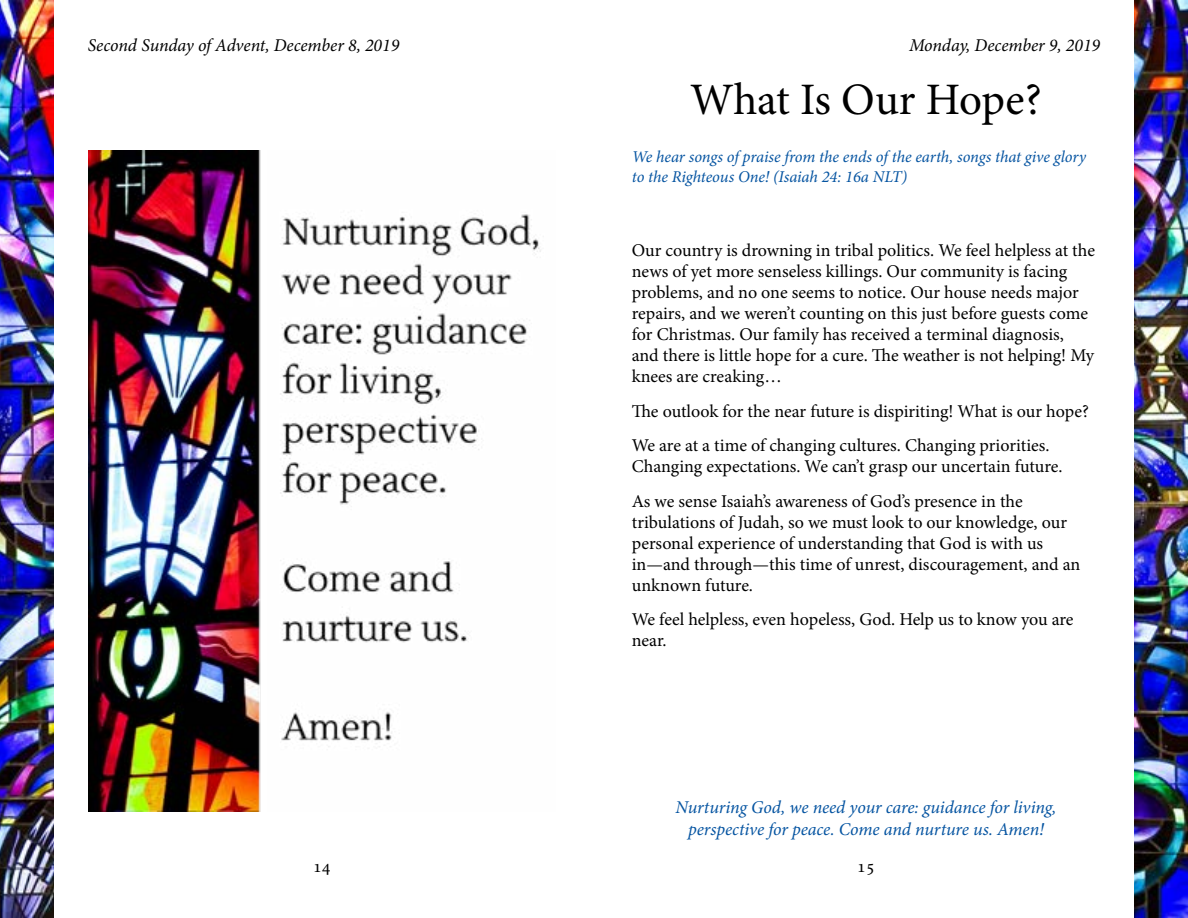
<style>
.page{position:relative;width:1188px;height:918px;background:#fff}
.page>*{position:absolute;margin:0;border:0;box-sizing:border-box;transform-origin:0 0}
.t1{font:45px "Minion Pro";letter-spacing:-.01em;color:#000}
.t2{font:18px/21px "Minion Pro";letter-spacing:-.005em;color:#000}
.t3{font:italic 18px/21.6px "Minion Pro";letter-spacing:-.005em;color:#0554a1;text-align:center}
.t4{font:italic 18px "Minion Pro";letter-spacing:-.005em;color:#000}
.t5{font:italic 16.5px/19.8px "Minion Pro";letter-spacing:-.005em;color:#0554a1}
</style>
<div class="page">
<img style="left:0;top:0;width:54px;height:918px">
<img style="left:1134px;top:0;width:54px;height:918px">
<img style="left:88px;top:150px;width:453px;height:661px">
<p class="t4" style="left:88px;top:33px;width:313px">Second Sunday of Advent, December 8, 2019</p>
<p class="t4" style="left:909px;top:33px;width:193px">Monday, December 9, 2019</p>
<h1 class="t1" style="left:690px;top:69px;width:353px">What Is Our Hope?</h1>
<p class="t5" style="left:632px;top:147px;width:456px">We hear songs of praise from the ends of the earth, songs that give glory to the Righteous One! (Isaiah 24: 16a NLT)</p>
<p class="t2" style="left:632px;top:240px;width:465px">Our country is drowning in tribal politics. We feel helpless at the news of yet more senseless killings. Our community is facing problems, and no one seems to notice. Our house needs major repairs, and we weren’t counting on this just before guests come for Christmas. Our family has received a terminal diagnosis, and there is little hope for a cure. The weather is not helping! My knees are creaking…</p>
<p class="t2" style="left:632px;top:394px;width:459px;line-height:34.5px">The outlook for the near future is dispiriting! What is our hope?<br>We are at a time of changing cultures. Changing priorities.</p>
<p class="t2" style="left:632px;top:449px;width:432px;line-height:34.5px">Changing expectations. We can’t grasp our uncertain future.<br>As we sense Isaiah’s awareness of God’s presence in the</p>
<p class="t2" style="left:632px;top:511px;width:450px">tribulations of Judah, so we must look to our knowledge, our personal experience of understanding that God is with us in—and through—this time of unrest, discouragement, and an unknown future.</p>
<p class="t2" style="left:632px;top:609px;width:443px">We feel helpless, even hopeless, God. Help us to know you are near.</p>
<p class="t3" style="left:676px;top:797px;width:382px">Nurturing God, we need your care: guidance for living, perspective for peace. Come and nurture us. Amen!</p>
<p class="t2" style="left:313px;top:856px;width:19px">14</p>
<p class="t2" style="left:857px;top:856px;width:19px">15</p>
</div>
